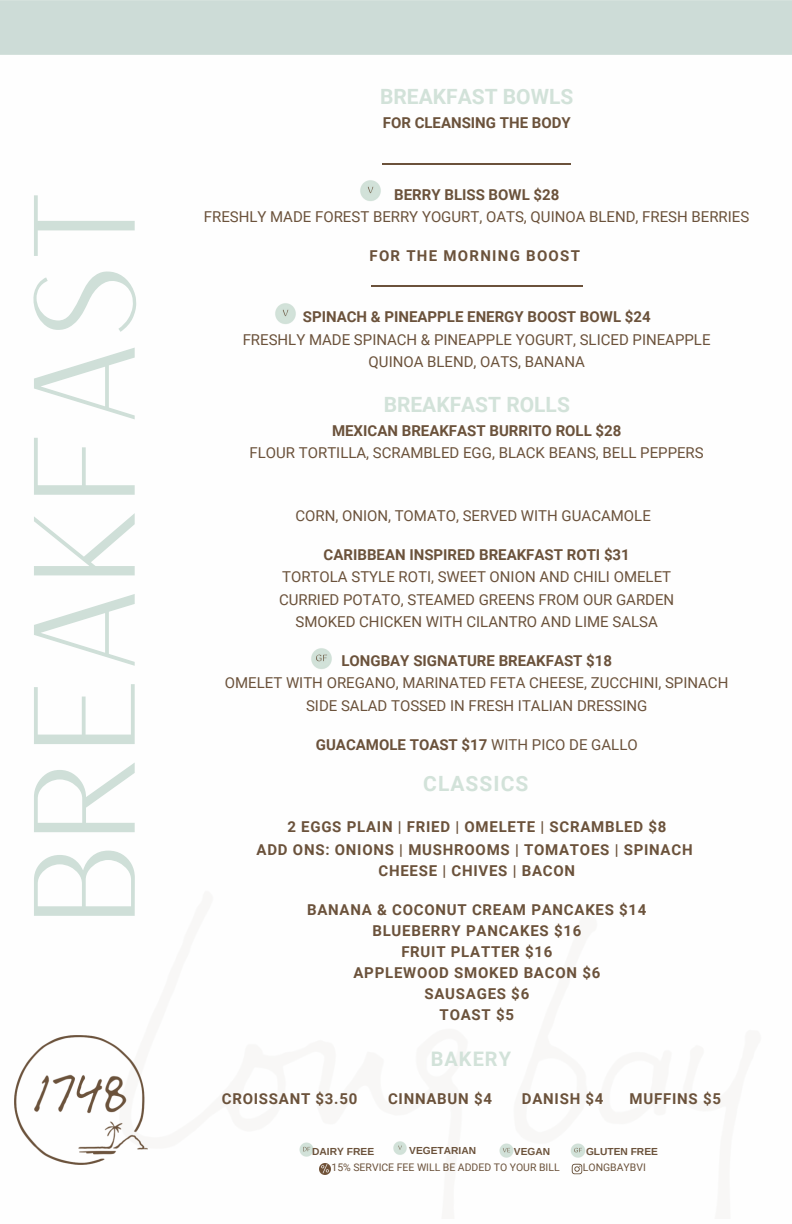
<style>
.page{position:relative;width:792px;height:1224px;background:#fff}
.page>*{position:absolute;margin:0;border:0;box-sizing:border-box;transform-origin:0 0}
.t1{font:140.3px "Versailles";letter-spacing:-.07em;color:#cfdfd8}
.t2{font:700 21px "Roboto";color:#d2e2d9}
.t3{font:700 21px "Roboto";letter-spacing:.05em;color:#d2e2d9}
.t4{font:700 20px "Roboto";letter-spacing:.05em;color:#d2e2d9}
.t5{font:15px/22.5px "Roboto";color:#6b523b;text-align:center}
.t6{font:700 15px/21px "Roboto";letter-spacing:.05em;color:#6b523b;text-align:center}
.t7{font:700 15px "Roboto";color:#6b523b}
.t8{font:700 15px "Roboto";letter-spacing:.085em;color:#6b523b}
.t9{font:10.4px "Roboto";color:#6b523b}
.t10{font:700 10.2px "Arimo";color:#6b523b}
.s1{font-weight:700}
.s2{font-weight:400}
</style>
<div class="page">
<hr style="left:371px;top:286px;width:212px;height:1px;background:#6b523b">
<hr style="left:383px;top:163px;width:188px;height:1px;background:#6b523b">
<img style="left:360px;top:180px;width:21px;height:21px">
<img style="left:275px;top:303px;width:21px;height:21px">
<img style="left:311px;top:648px;width:21px;height:21px">
<img style="left:14px;top:1035px;width:134px;height:129px">
<img style="left:570px;top:1143px;width:16px;height:15px">
<img style="left:299px;top:1142px;width:15px;height:15px">
<img style="left:499px;top:1143px;width:15px;height:15px">
<img style="left:393px;top:1141px;width:14px;height:14px">
<svg style="left:320px;top:1164px;width:11px;height:11px"></svg>
<svg style="left:572px;top:1164px;width:10px;height:10px"></svg>
<h3 class="t1" style="left:-6px;top:930px;width:750px;rotate:-90deg">BREAKFAST</h3>
<p class="t2" style="left:380px;top:84px;width:195px">BREAKFAST BOWLS</p>
<p class="t7" style="left:383px;top:114px;width:189px">FOR CLEANSING THE BODY</p>
<h4 class="t5" style="left:204px;top:183px;width:547px"><span class="s1">BERRY BLISS BOWL $28<br></span>FRESHLY MADE FOREST BERRY YOGURT, OATS, QUINOA BLEND, FRESH BERRIES</h4>
<p class="t8" style="left:370px;top:247px;width:212px">FOR THE MORNING BOOST</p>
<h4 class="t5" style="left:243px;top:306px;width:469px"><span class="s1">SPINACH &amp; PINEAPPLE ENERGY BOOST BOWL $24<br></span>FRESHLY MADE SPINACH &amp; PINEAPPLE YOGURT, SLICED PINEAPPLE<br>QUINOA BLEND, OATS, BANANA</h4>
<h3 class="t2" style="left:384px;top:392px;width:188px">BREAKFAST ROLLS</h3>
<h3 class="t5" style="left:250px;top:419px;width:456px"><span class="s1">MEXICAN BREAKFAST BURRITO ROLL $28<br></span>FLOUR TORTILLA, SCRAMBLED EGG, BLACK BEANS, BELL PEPPERS</h3>
<p class="t5" style="left:295px;top:504px;width:357px">CORN, ONION, TOMATO, SERVED WITH GUACAMOLE</p>
<h4 class="t5" style="left:279px;top:543px;width:397px"><span class="s1">CARIBBEAN INSPIRED BREAKFAST ROTI $31<br></span>TORTOLA STYLE ROTI, SWEET ONION AND CHILI OMELET CURRIED POTATO, STEAMED GREENS FROM OUR GARDEN SMOKED CHICKEN WITH CILANTRO AND LIME SALSA</h4>
<h4 class="t5" style="left:225px;top:650px;width:505px"><span class="s1">LONGBAY SIGNATURE BREAKFAST $18<br></span>OMELET WITH OREGANO, MARINATED FETA CHEESE, ZUCCHINI, SPINACH<br>SIDE SALAD TOSSED IN FRESH ITALIAN DRESSING</h4>
<h4 class="t7" style="left:316px;top:736px;width:323px">GUACAMOLE TOAST $17 <span class="s2">WITH PICO DE GALLO</span></h4>
<p class="t3" style="left:423px;top:772px;width:107px">CLASSICS</p>
<h3 class="t6" style="left:257px;top:815px;width:437px;line-height:23.2px">2 EGGS PLAIN | FRIED | OMELETE | SCRAMBLED $8<br>ADD ONS: ONIONS | MUSHROOMS | TOMATOES | SPINACH</h3>
<h3 class="t6" style="left:379px;top:860px;width:198px">CHEESE | CHIVES | BACON</h3>
<h4 class="t6" style="left:307px;top:900px;width:341px">BANANA &amp; COCONUT CREAM PANCAKES $14<br>BLUEBERRY PANCAKES $16<br>FRUIT PLATTER $16<br>APPLEWOOD SMOKED BACON $6<br>SAUSAGES $6<br>TOAST $5</h4>
<h2 class="t4" style="left:431px;top:1048px;width:82px">BAKERY</h2>
<h4 class="t6" style="left:222px;top:1088px;width:137px">CROISSANT $3.50</h4>
<h2 class="t6" style="left:388px;top:1088px;width:105px">CINNABUN $4</h2>
<h3 class="t6" style="left:522px;top:1088px;width:83px">DANISH $4</h3>
<h3 class="t6" style="left:630px;top:1088px;width:93px">MUFFINS $5</h3>
<h1 class="t10" style="left:312px;top:1146px;width:63px">DAIRY FREE</h1>
<h3 class="t10" style="left:409px;top:1145px;width:68px">VEGETARIAN</h3>
<h3 class="t10" style="left:514px;top:1146px;width:38px">VEGAN</h3>
<h3 class="t10" style="left:586px;top:1146px;width:73px">GLUTEN FREE</h3>
<p class="t9" style="left:332px;top:1161px;width:230px">15% SERVICE FEE WILL BE ADDED TO YOUR BILL</p>
<p class="t9" style="left:583px;top:1161px;width:64px">LONGBAYBVI</p>
</div>
